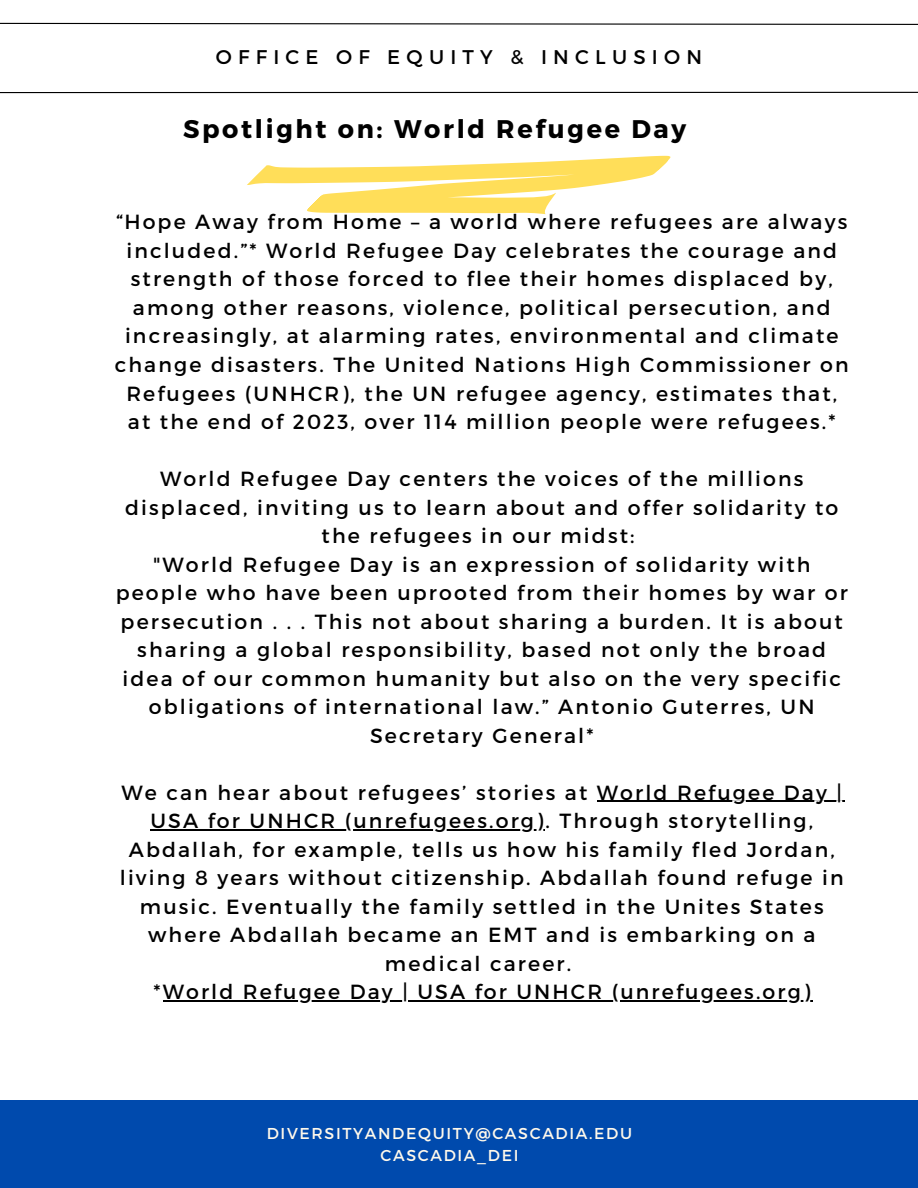
<style>
.page{position:relative;width:918px;height:1188px;background:#fff}
.page>*{position:absolute;margin:0;border:0;box-sizing:border-box;transform-origin:0 0}
.t1{font:700 25.5px "Montserrat";letter-spacing:.105em;color:#000}
.t2{font:20.4px/28.5px "Montserrat";letter-spacing:.105em;color:#000;text-align:center}
.t3{font:19.8px "Montserrat";letter-spacing:.315em;color:#000}
.t4{font:15.75px/21.3px "Montserrat";letter-spacing:.105em;color:#fff9eb;text-align:center}
</style>
<div class="page">
<svg style="left:0;top:22px;width:918px;height:3px"></svg>
<hr style="left:0;top:92px;width:918px;height:1px;background:#000">
<div style="left:0;top:1101px;width:918px;height:87px;background:#004aad"></div>
<svg style="left:247px;top:156px;width:424px;height:58px"></svg>
<hr style="left:597px;top:801px;width:247px;height:1px;background:#000">
<hr style="left:150px;top:829px;width:395px;height:1px;background:#000">
<hr style="left:163px;top:1000px;width:649px;height:1px;background:#000">
<p class="t3" style="left:216px;top:44px;width:488px">OFFICE OF EQUITY &amp; INCLUSION</p>
<p class="t1" style="left:183px;top:112px;width:505px">Spotlight on: World Refugee Day</p>
<h2 class="t2" style="left:115px;top:207px;width:735px">“Hope Away from Home – a world where refugees are always included.”* World Refugee Day celebrates the courage and strength of those forced to flee their homes displaced by, among other reasons, violence, political persecution, and increasingly, at alarming rates, environmental and climate change disasters. The United Nations High Commissioner on Refugees (UNHCR), the UN refugee agency, estimates that, at the end of 2023, over 114 million people were refugees.*</h2>
<h1 class="t2" style="left:116px;top:464px;width:734px">World Refugee Day centers the voices of the millions displaced, inviting us to learn about and offer solidarity to the refugees in our midst:<br>"World Refugee Day is an expression of solidarity with people who have been uprooted from their homes by war or persecution . . . This not about sharing a burden. It is about sharing a global responsibility, based not only the broad idea of our common humanity but also on the very specific obligations of international law.” Antonio Guterres, UN Secretary General*</h1>
<p class="t2" style="left:122px;top:777px;width:467px">We can hear about refugees’ stories at</p>
<h3 class="t2" style="left:597px;top:777px;width:247px">World Refugee Day |</h3>
<h3 class="t2" style="left:120px;top:806px;width:725px">USA for UNHCR (unrefugees.org). Through storytelling, Abdallah, for example, tells us how his family fled Jordan, living 8 years without citizenship. Abdallah found refuge in music. Eventually the family settled in the Unites States where Abdallah became an EMT and is embarking on a medical career.<br>*World Refugee Day | USA for UNHCR (unrefugees.org)</h3>
<p class="t4" style="left:267px;top:1122px;width:367px">DIVERSITYANDEQUITY@CASCADIA.EDU<br>CASCADIA_DEI</p>
</div>
